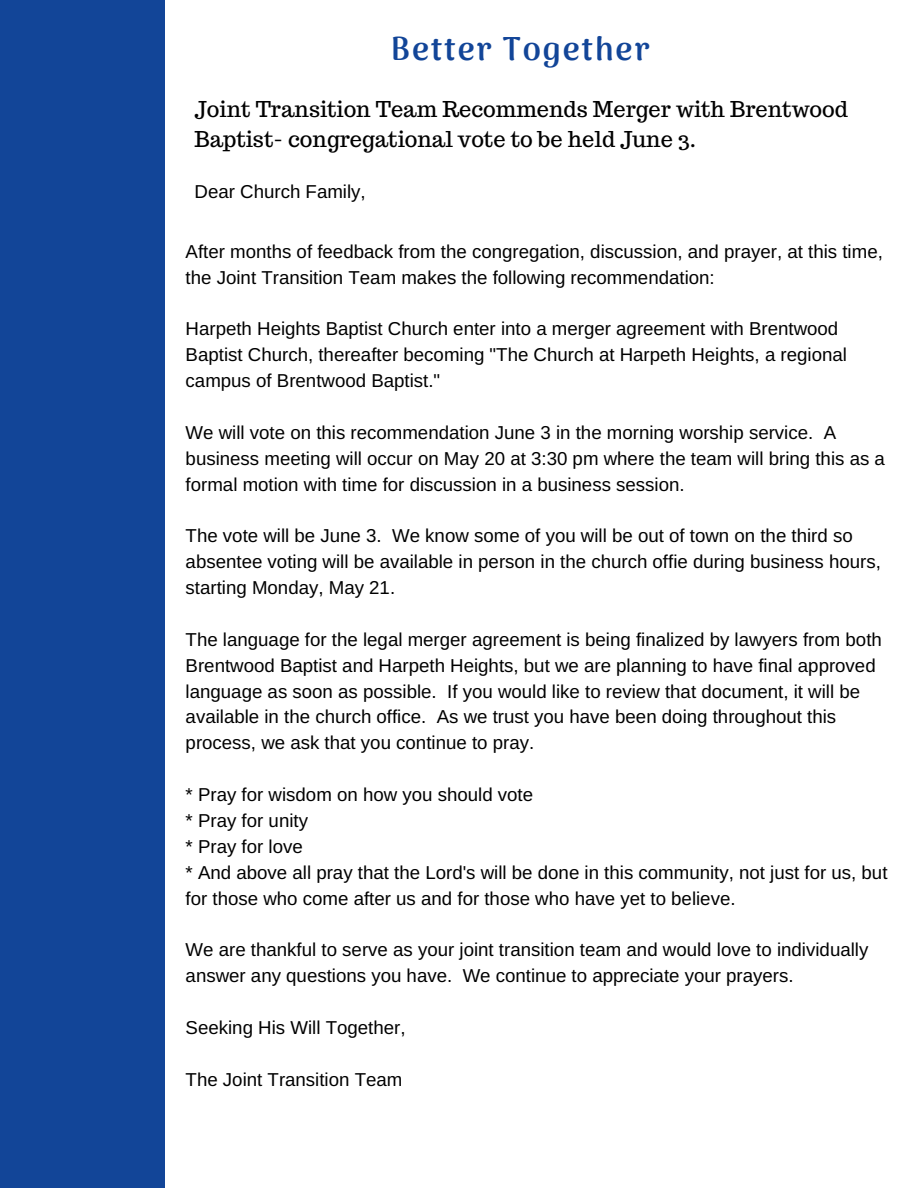
<style>
.page{position:relative;width:918px;height:1188px;background:#124598}
.page>*{position:absolute;margin:0;border:0;box-sizing:border-box;transform-origin:0 0}
.t1{font:800 32.7px "Arima Madurai";letter-spacing:.06em;color:#124598}
.t2{font:21.75px/30.3px "Trocchi";color:#000}
.t3{font:18.75px/25.8px "Arimo";color:#000}
</style>
<div class="page">
<div style="left:165px;top:0;width:753px;height:1188px;background:#fff"></div>
<h1 class="t1" style="left:391px;top:29px;width:261px">Better Together</h1>
<p class="t2" style="left:195px;top:94px;width:655px">Joint Transition Team Recommends Merger with Brentwood<br>Baptist- congregational vote to be held June 3.</p>
<p class="t3" style="left:195px;top:178px;width:173px">Dear Church Family,</p>
<p class="t3" style="left:186px;top:238px;width:699px">After months of feedback from the congregation, discussion, and prayer, at this time, the Joint Transition Team makes the following recommendation:</p>
<p class="t3" style="left:186px;top:316px;width:663px">Harpeth Heights Baptist Church enter into a merger agreement with Brentwood<br>Baptist Church, thereafter becoming "The Church at Harpeth Heights, a regional campus of Brentwood Baptist."</p>
<p class="t3" style="left:186px;top:419px;width:701px">We will vote on this recommendation June 3 in the morning worship service. A business meeting will occur on May 20 at 3:30 pm where the team will bring this as a formal motion with time for discussion in a business session.</p>
<p class="t3" style="left:186px;top:523px;width:697px">The vote will be June 3. We know some of you will be out of town on the third so absentee voting will be available in person in the church offie during business hours, starting Monday, May 21.</p>
<p class="t3" style="left:186px;top:626px;width:698px">The language for the legal merger agreement is being finalized by lawyers from both Brentwood Baptist and Harpeth Heights, but we are planning to have final approved language as soon as possible. If you would like to review that document, it will be available in the church office. As we trust you have been doing throughout this process, we ask that you continue to pray.</p>
<p class="t3" style="left:186px;top:782px;width:703px">* Pray for wisdom on how you should vote<br>* Pray for unity<br>* Pray for love<br>* And above all pray that the Lord's will be done in this community, not just for us, but for those who come after us and for those who have yet to believe.</p>
<p class="t3" style="left:186px;top:937px;width:684px">We are thankful to serve as your joint transition team and would love to individually answer any questions you have. We continue to appreciate your prayers.</p>
<p class="t3" style="left:186px;top:1014px;width:221px">Seeking His Will Together,</p>
<p class="t3" style="left:186px;top:1066px;width:218px">The Joint Transition Team</p>
</div>
